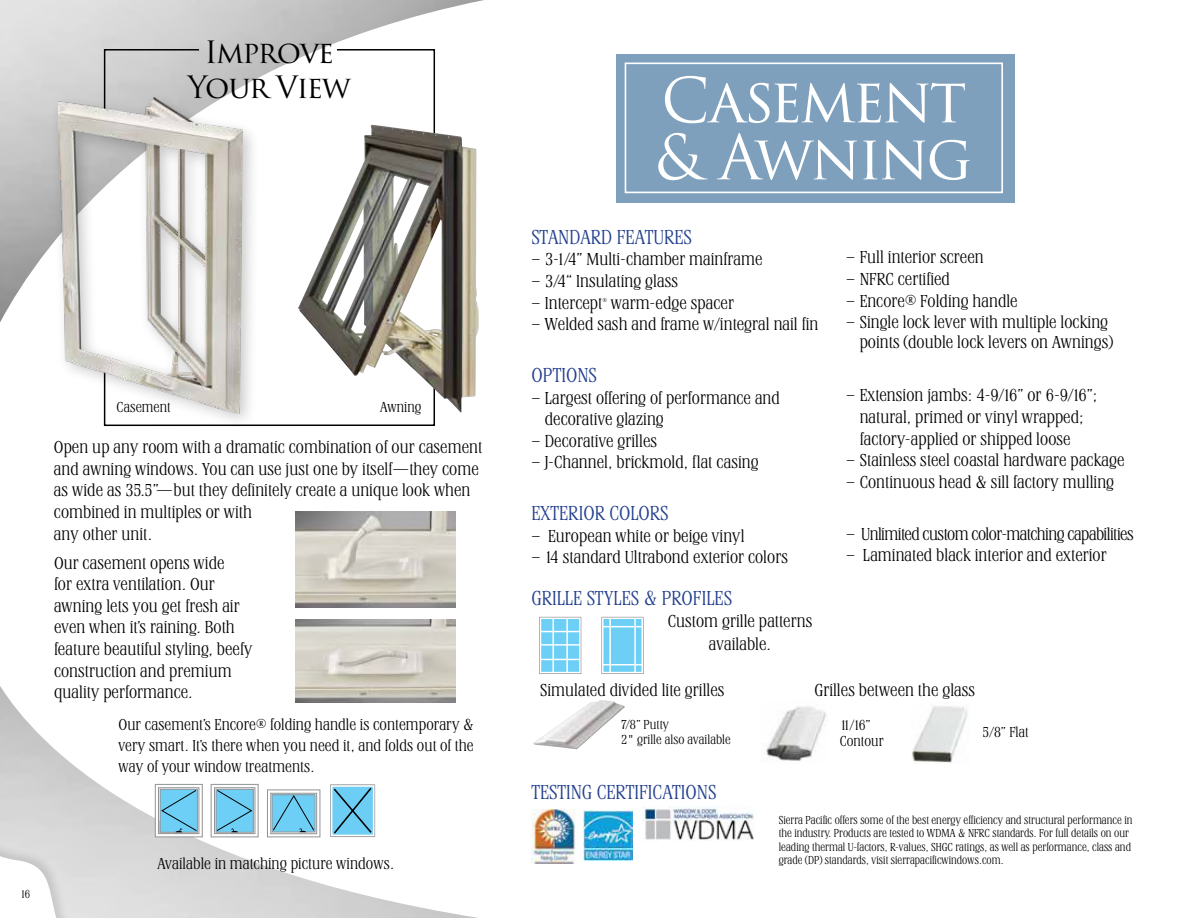
<style>
.page{position:relative;width:1188px;height:918px;background:#fff}
.page>*{position:absolute;margin:0;border:0;box-sizing:border-box;transform-origin:0 0}
.t1{font:60.45px/57px "Trajan Pro 3";letter-spacing:-.05em;color:#fff}
.t2{font:30px/34.5px "Trajan Pro 3";letter-spacing:-.05em;color:#000;text-align:center}
.t3{font:300 21px "Stirling RR";color:#24408e}
.t4{font:300 18px/21.6px "Stirling RR";color:#000}
.t5{font:300 18px "Stirling RR";letter-spacing:-.035em;color:#000}
.t6{font:300 16.5px/21px "Stirling RR";color:#000;text-align:justify}
.t7{font:300 15px/16.5px "Stirling RR";color:#000}
.t8{font:300 13.5px/15px "Stirling RR";color:#000}
.t9{font:300 12px/13.5px "Stirling RR";color:#000;scale:.96 1}
.t10{font:300 12px "Stirling RR";color:#000}
.t11{font:300 7.5px "Stirling RR";color:#000}
</style>
<div class="page">
<img style="left:0;top:0;width:484px;height:322px">
<img style="left:0;top:686px;width:478px;height:232px">
<svg style="left:201px;top:48px;width:235px;height:378px"></svg>
<svg style="left:103px;top:48px;width:98px;height:43px"></svg>
<div style="left:617px;top:54px;width:398px;height:148px;background:#7ea0bc"></div>
<div style="left:625px;top:63px;width:378px;height:130px;border:2px solid #fff"></div>
<img style="left:531px;top:810px;width:45px;height:53px">
<img style="left:583px;top:810px;width:49px;height:50px">
<img style="left:642px;top:807px;width:112px;height:34px">
<div style="left:538px;top:615px;width:45px;height:60px;border:1px solid #fff"></div>
<div style="left:540px;top:618px;width:40px;height:55px;background:#6dcff6"></div>
<div style="left:540px;top:618px;width:41px;height:55px;border:1px solid #fff"></div>
<hr style="left:552px;top:619px;width:2px;height:53px;background:#fff">
<hr style="left:566px;top:619px;width:2px;height:53px;background:#fff">
<hr style="left:540px;top:659px;width:40px;height:1px;background:#fff">
<hr style="left:540px;top:644px;width:40px;height:2px;background:#fff">
<hr style="left:540px;top:631px;width:40px;height:1px;background:#fff">
<div style="left:600px;top:615px;width:45px;height:60px;border:1px solid #fff"></div>
<div style="left:603px;top:618px;width:39px;height:55px;background:#6dcff6"></div>
<div style="left:602px;top:618px;width:41px;height:55px;border:1px solid #fff"></div>
<hr style="left:609px;top:619px;width:2px;height:53px;background:#fff">
<hr style="left:634px;top:619px;width:2px;height:53px;background:#fff">
<hr style="left:602px;top:664px;width:40px;height:1px;background:#fff">
<hr style="left:603px;top:626px;width:39px;height:1px;background:#fff">
<img style="left:533px;top:700px;width:92px;height:49px">
<img style="left:911px;top:706px;width:57px;height:57px">
<img style="left:764px;top:706px;width:62px;height:55px">
<svg style="left:210px;top:784px;width:49px;height:53px"></svg>
<svg style="left:155px;top:784px;width:48px;height:53px"></svg>
<svg style="left:266px;top:789px;width:55px;height:49px"></svg>
<img style="left:298px;top:125px;width:181px;height:288px">
<svg style="left:329px;top:783px;width:48px;height:56px"></svg>
<div style="left:331px;top:785px;width:43px;height:51px;background:#fff"></div>
<svg style="left:327px;top:785px;width:46px;height:52px"></svg>
<div style="left:49px;top:91px;width:211px;height:339px;background:#000;opacity:.22"></div>
<img style="left:58px;top:98px;width:184px;height:315px">
<img style="left:296px;top:620px;width:160px;height:83px">
<img style="left:296px;top:512px;width:160px;height:95px">
<div style="left:0;top:832px;width:114px;height:86px;background:#dcdcdc"></div>
<svg style="left:0;top:851px;width:60px;height:67px"></svg>
<h2 class="t2" style="left:188px;top:36px;width:164px">Improve<br>Your View</h2>
<p class="t7" style="left:117px;top:399px;width:56px">Casement</p>
<p class="t7" style="left:380px;top:399px;width:43px">Awning</p>
<p class="t4" style="left:54px;top:437px;width:430px">Open up any room with a dramatic combination of our casement and awning windows. You can use just one by itself—they come as wide as 35.5”—but they definitely create a unique look when combined in multiples or with<br>any other unit.</p>
<p class="t4" style="left:54px;top:552px;width:200px">Our casement opens wide<br>for extra ventilation. Our awning lets you get fresh air even when it’s raining. Both feature beautiful styling, beefy construction and premium quality performance.</p>
<p class="t6" style="left:118px;top:714px;width:357px">Our casement’s Encore® folding handle is contemporary &amp; very smart. It’s there when you need it, and folds out of the way of your window treatments.</p>
<p class="t10" style="left:20px;top:887px;width:12px">16</p>
<p class="t6" style="left:157px;top:853px;width:238px">Available in matching picture windows.</p>
<h1 class="t1" style="left:655px;top:75px;width:319px">Casement &amp; Awning</h1>
<p class="t3" style="left:531px;top:225px;width:162px">STANDARD FEATURES</p>
<p class="t4" style="left:531px;top:249px;width:233px">– 3-1/4” Multi-chamber mainframe</p>
<p class="t4" style="left:531px;top:270px;width:148px">– 3/4“ Insulating glass</p>
<p class="t4" style="left:531px;top:292px;width:73px">– Intercept</p>
<p class="t11" style="left:602px;top:296px;width:6px">®</p>
<p class="t4" style="left:611px;top:292px;width:125px">warm-edge spacer</p>
<p class="t4" style="left:531px;top:314px;width:289px">– Welded sash and frame w/integral nail fin</p>
<p class="t3" style="left:531px;top:364px;width:67px">OPTIONS</p>
<p class="t4" style="left:545px;top:387px;width:237px;text-indent:-14px">– Largest offering of performance and decorative glazing</p>
<p class="t4" style="left:531px;top:430px;width:127px">– Decorative grilles</p>
<p class="t4" style="left:531px;top:452px;width:229px">– J-Channel, brickmold, flat casing</p>
<p class="t3" style="left:531px;top:502px;width:139px">EXTERIOR COLORS</p>
<p class="t4" style="left:531px;top:525px;width:215px">– European white or beige vinyl</p>
<p class="t4" style="left:531px;top:547px;width:258px">– 14 standard Ultrabond exterior colors</p>
<p class="t3" style="left:531px;top:587px;width:202px">GRILLE STYLES &amp; PROFILES</p>
<p class="t4" style="left:668px;top:610px;width:146px;line-height:22.5px;text-align:center">Custom grille patterns available.</p>
<p class="t4" style="left:846px;top:247px;width:139px">– Full interior screen</p>
<p class="t4" style="left:846px;top:268px;width:105px">– NFRC certified</p>
<p class="t4" style="left:846px;top:290px;width:173px">– Encore® Folding handle</p>
<p class="t4" style="left:846px;top:312px;width:268px;line-height:20.2px;text-align:right">– Single lock lever with multiple locking points (double lock levers on Awnings)</p>
<p class="t4" style="left:860px;top:385px;width:239px;text-indent:-14px">– Extension jambs: 4-9/16” or 6-9/16”; natural, primed or vinyl wrapped; factory-applied or shipped loose</p>
<p class="t4" style="left:846px;top:450px;width:280px">– Stainless steel coastal hardware package</p>
<p class="t4" style="left:846px;top:471px;width:270px">– Continuous head &amp; sill factory mulling</p>
<p class="t5" style="left:846px;top:524px;width:289px">– Unlimited custom color-matching capabilities</p>
<p class="t4" style="left:846px;top:545px;width:262px">– Laminated black interior and exterior</p>
<p class="t4" style="left:540px;top:679px;width:186px">Simulated divided lite grilles</p>
<p class="t4" style="left:815px;top:679px;width:162px">Grilles between the glass</p>
<p class="t8" style="left:621px;top:717px;width:112px">7/8” Putty<br>2" grille also available</p>
<p class="t7" style="left:840px;top:717px;width:46px">11/16”<br>Contour</p>
<p class="t7" style="left:982px;top:724px;width:48px">5/8” Flat</p>
<p class="t3" style="left:531px;top:781px;width:187px">TESTING CERTIFICATIONS</p>
<p class="t9" style="left:779px;top:813px;width:370px">Sierra Pacific offers some of the best energy efficiency and structural performance in the industry. Products are tested to WDMA &amp; NFRC standards. For full details on our leading thermal U-factors, R-values, SHGC ratings, as well as performance, class and grade (DP) standards, visit sierrapacificwindows.com.</p>
</div>
